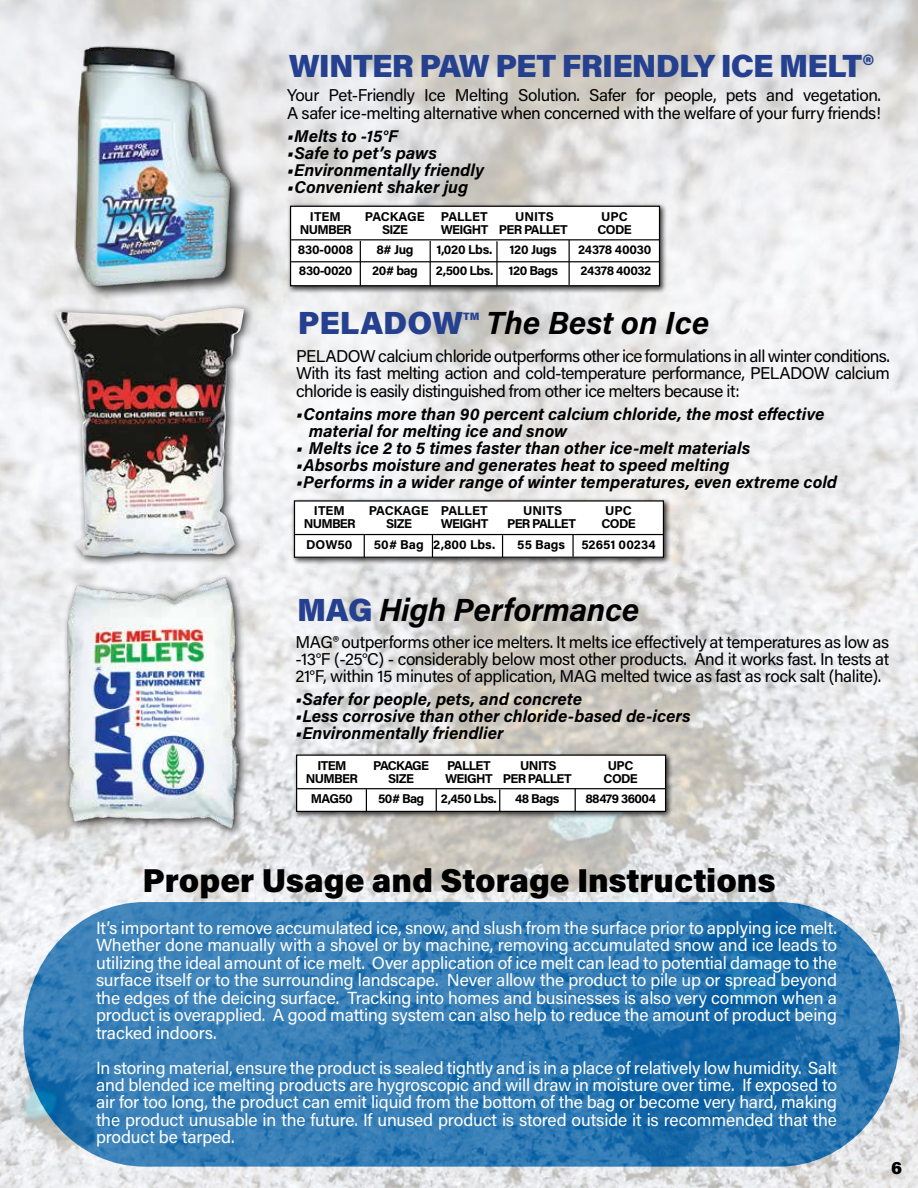
<style>
.page{position:relative;width:918px;height:1188px;background:#fff}
.page>*{position:absolute;margin:0;border:0;box-sizing:border-box;transform-origin:0 0}
.t1{font:900 33px "Acumin Pro";color:#000}
.t2{font:italic 700 32.1px "Acumin Pro";letter-spacing:-.01em;color:#000}
.t3{font:900 32.1px "Acumin Pro";letter-spacing:-.025em;color:#25408f}
.t4{font:900 32.1px "Acumin Pro";color:#25408f}
.t5{font:900 18px "Acumin Pro";color:#000}
.t6{font:17.4px/17.4px "Acumin Pro";letter-spacing:-.01em;color:#fff;text-align:justify}
.t7{font:17.1px/17.1px "Acumin Pro";letter-spacing:-.025em;color:#000;text-align:justify}
.t8{font:italic 700 17.1px/17.1px "Acumin Pro";color:#000}
.t9{font:700 12.75px "Acumin Pro";letter-spacing:-.04em;color:#000}
.t10{font:700 12.75px "Acumin Pro";letter-spacing:.005em;color:#000}
.t11{font:700 12.75px "Acumin Pro";letter-spacing:-.015em;color:#000}
.t12{font:700 12.75px "Acumin Pro";letter-spacing:-.005em;color:#000}
.t13{font:700 12.75px "Acumin Pro";letter-spacing:-.065em;color:#000}
.t14{font:900 10.65px "Acumin Pro";color:#25408f}
.s1{font-weight:900;font-style:normal;color:#25408f}
</style>
<div class="page">
<img style="left:0;top:0;width:918px;height:1188px">
<div style="left:51px;top:302px;width:203px;height:265px;background:#000;opacity:.75"></div>
<img style="left:56px;top:308px;width:188px;height:249px">
<div style="left:291px;top:497px;width:381px;height:68px;background:#000;opacity:.75"></div>
<div style="left:294px;top:501px;width:369px;height:56px;background:#fff"></div>
<div style="left:294px;top:500px;width:370px;height:58px;border:1px solid #000"></div>
<hr style="left:295px;top:534px;width:369px;height:1px;background:#000">
<svg style="left:364px;top:535px;width:1px;height:22px"></svg>
<svg style="left:432px;top:535px;width:1px;height:22px"></svg>
<svg style="left:502px;top:535px;width:1px;height:23px"></svg>
<hr style="left:572px;top:535px;width:2px;height:22px;background:#000">
<div style="left:63px;top:572px;width:186px;height:265px;background:#000;opacity:.75"></div>
<img style="left:58px;top:575px;width:187px;height:255px">
<div style="left:294px;top:752px;width:380px;height:68px;background:#000;opacity:.75"></div>
<div style="left:297px;top:755px;width:369px;height:56px;background:#fff"></div>
<div style="left:296px;top:755px;width:370px;height:57px;border:1px solid #000"></div>
<hr style="left:297px;top:788px;width:369px;height:1px;background:#000">
<svg style="left:366px;top:789px;width:1px;height:22px"></svg>
<svg style="left:436px;top:789px;width:1px;height:22px"></svg>
<svg style="left:499px;top:789px;width:1px;height:23px"></svg>
<svg style="left:575px;top:789px;width:1px;height:22px"></svg>
<div style="left:288px;top:203px;width:380px;height:91px;background:#000;opacity:.75"></div>
<div style="left:291px;top:206px;width:369px;height:80px;background:#fff"></div>
<div style="left:290px;top:206px;width:370px;height:80px;border:1px solid #000"></div>
<hr style="left:291px;top:239px;width:369px;height:1px;background:#000">
<hr style="left:360px;top:241px;width:1px;height:45px;background:#000">
<hr style="left:430px;top:241px;width:1px;height:45px;background:#000">
<hr style="left:496px;top:241px;width:2px;height:45px;background:#000">
<hr style="left:569px;top:240px;width:1px;height:45px;background:#000">
<hr style="left:291px;top:261px;width:369px;height:1px;background:#000">
<div style="left:73px;top:44px;width:172px;height:257px;background:#000;opacity:.75"></div>
<img style="left:67px;top:36px;width:170px;height:261px">
<svg style="left:23px;top:902px;width:877px;height:265px;background:#397fb6"></svg>
<h2 class="t3" style="left:289px;top:43px;width:586px">WINTER PAW PET FRIENDLY ICE MELT®</h2>
<p class="t7" style="left:287px;top:86px;width:595px">Your Pet-Friendly Ice Melting Solution. Safer for people, pets and vegetation.<br>A safer ice-melting alternative when concerned with the welfare of your furry friends!</p>
<p class="t8" style="left:287px;top:127px;width:112px">•Melts to -15°F</p>
<p class="t8" style="left:287px;top:144px;width:151px">•Safe to pet’s paws</p>
<p class="t8" style="left:287px;top:161px;width:198px">•Environmentally friendly</p>
<p class="t8" style="left:287px;top:178px;width:182px">•Convenient shaker jug</p>
<p class="t9" style="left:310px;top:207px;width:32px">ITEM</p>
<p class="t11" style="left:365px;top:207px;width:61px">PACKAGE</p>
<p class="t9" style="left:441px;top:207px;width:48px">PALLET</p>
<p class="t9" style="left:515px;top:207px;width:40px">UNITS</p>
<p class="t9" style="left:601px;top:207px;width:28px">UPC</p>
<p class="t9" style="left:300px;top:220px;width:54px">NUMBER</p>
<p class="t9" style="left:382px;top:220px;width:27px">SIZE</p>
<p class="t9" style="left:441px;top:220px;width:128px">WEIGHT PER PALLET</p>
<p class="t9" style="left:597px;top:220px;width:36px">CODE</p>
<p class="t9" style="left:298px;top:241px;width:57px">830-0008</p>
<p class="t9" style="left:376px;top:241px;width:39px">8# Jug</p>
<p class="t9" style="left:437px;top:241px;width:57px">1,020 Lbs.</p>
<p class="t9" style="left:510px;top:241px;width:49px">120 Jugs</p>
<p class="t11" style="left:578px;top:241px;width:75px">24378 40030</p>
<p class="t9" style="left:299px;top:261px;width:55px">830-0020</p>
<p class="t9" style="left:372px;top:261px;width:47px">20# bag</p>
<p class="t9" style="left:436px;top:261px;width:124px">2,500 Lbs. 120 Bags</p>
<p class="t9" style="left:581px;top:261px;width:72px">24378 40032</p>
<h2 class="t4" style="left:298px;top:301px;width:167px">PELADOW</h2>
<p class="t14" style="left:463px;top:308px;width:18px">TM</p>
<h2 class="t2" style="left:487px;top:300px;width:224px">The Best on Ice</h2>
<p class="t7" style="left:296px;top:347px;width:595px">PELADOW calcium chloride outperforms other ice formulations in all winter conditions.<br>With its fast melting action and cold-temperature performance, PELADOW calcium chloride is easily distinguished from other ice melters because it:</p>
<p class="t8" style="left:309px;top:405px;width:517px;text-indent:-13px">•Contains more than 90 percent calcium chloride, the most effective material for melting ice and snow</p>
<p class="t8" style="left:296px;top:439px;width:456px">• Melts ice 2 to 5 times faster than other ice-melt materials</p>
<p class="t8" style="left:296px;top:456px;width:435px">•Absorbs moisture and generates heat to speed melting</p>
<p class="t8" style="left:296px;top:473px;width:543px">•Performs in a wider range of winter temperatures, even extreme cold</p>
<p class="t9" style="left:314px;top:502px;width:32px">ITEM</p>
<p class="t12" style="left:369px;top:502px;width:120px">PACKAGE PALLET</p>
<p class="t9" style="left:523px;top:502px;width:40px">UNITS</p>
<p class="t9" style="left:605px;top:502px;width:28px">UPC</p>
<p class="t9" style="left:304px;top:515px;width:54px">NUMBER</p>
<p class="t9" style="left:386px;top:515px;width:27px">SIZE</p>
<p class="t9" style="left:441px;top:515px;width:49px">WEIGHT</p>
<p class="t9" style="left:507px;top:515px;width:70px">PER PALLET</p>
<p class="t9" style="left:601px;top:515px;width:36px">CODE</p>
<p class="t9" style="left:306px;top:536px;width:48px">DOW50</p>
<p class="t10" style="left:374px;top:536px;width:123px">50# Bag 2,800 Lbs.</p>
<p class="t9" style="left:517px;top:536px;width:49px">55 Bags</p>
<p class="t10" style="left:581px;top:536px;width:76px">52651 00234</p>
<h2 class="t2" style="left:297px;top:587px;width:344px"><span class="s1">MAG</span> High Performance</h2>
<p class="t7" style="left:295px;top:632px;width:595px">MAG® outperforms other ice melters. It melts ice effectively at temperatures as low as -13°F (-25°C) - considerably below most other products. And it works fast. In tests at 21°F, within 15 minutes of application, MAG melted twice as fast as rock salt (halite).</p>
<p class="t8" style="left:295px;top:690px;width:288px">•Safer for people, pets, and concrete</p>
<p class="t8" style="left:295px;top:707px;width:397px">•Less corrosive than other chloride-based de-icers</p>
<p class="t8" style="left:295px;top:724px;width:210px">•Environmentally friendlier</p>
<p class="t9" style="left:317px;top:756px;width:31px">ITEM</p>
<p class="t13" style="left:373px;top:756px;width:58px">PACKAGE</p>
<p class="t9" style="left:447px;top:756px;width:45px">PALLET</p>
<p class="t9" style="left:520px;top:756px;width:38px">UNITS</p>
<p class="t9" style="left:608px;top:756px;width:27px">UPC</p>
<p class="t9" style="left:306px;top:769px;width:54px">NUMBER</p>
<p class="t9" style="left:388px;top:769px;width:27px">SIZE</p>
<p class="t9" style="left:445px;top:769px;width:128px">WEIGHT PER PALLET</p>
<p class="t9" style="left:604px;top:769px;width:36px">CODE</p>
<p class="t9" style="left:311px;top:790px;width:44px">MAG50</p>
<p class="t9" style="left:378px;top:790px;width:48px">50# Bag</p>
<p class="t9" style="left:441px;top:790px;width:57px">2,450 Lbs.</p>
<p class="t9" style="left:515px;top:790px;width:46px">48 Bags</p>
<p class="t9" style="left:585px;top:790px;width:72px">88479 36004</p>
<h1 class="t1" style="left:142px;top:857px;width:635px">Proper Usage and Storage Instructions</h1>
<p class="t6" style="left:96px;top:918px;width:743px">It’s important to remove accumulated ice, snow, and slush from the surface prior to applying ice melt.<br>Whether done manually with a shovel or by machine, removing accumulated snow and ice leads to utilizing the ideal amount of ice melt. Over application of ice melt can lead to potential damage to the surface itself or to the surrounding landscape. Never allow the product to pile up or spread beyond the edges of the deicing surface. Tracking into homes and businesses is also very common when a product is overapplied. A good matting system can also help to reduce the amount of product being tracked indoors.</p>
<p class="t6" style="left:96px;top:1058px;width:743px">In storing material, ensure the product is sealed tightly and is in a place of relatively low humidity. Salt and blended ice melting products are hygroscopic and will draw in moisture over time. If exposed to air for too long, the product can emit liquid from the bottom of the bag or become very hard, making the product unusable in the future. If unused product is stored outside it is recommended that the product be tarped.</p>
<p class="t5" style="left:891px;top:1155px;width:13px">6</p>
</div>
